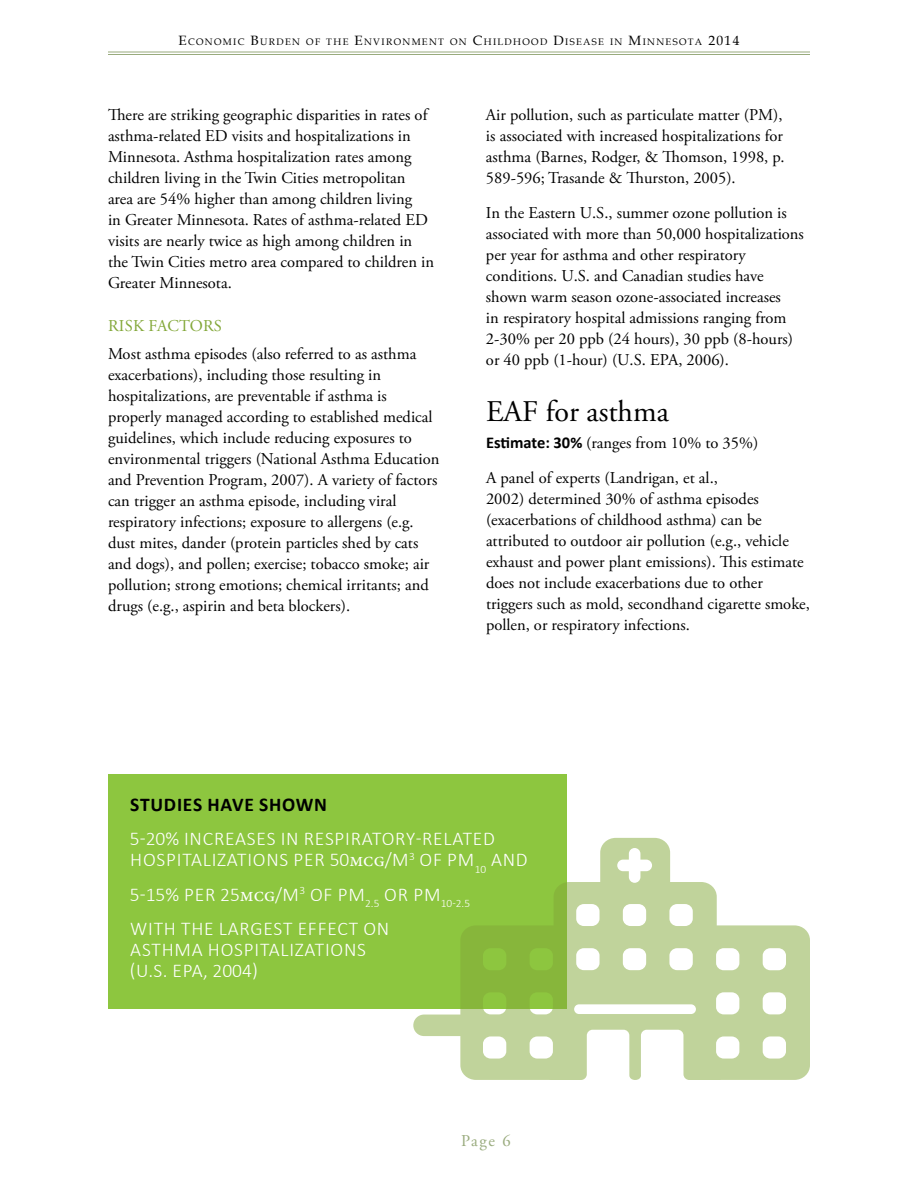
<style>
.page{position:relative;width:918px;height:1188px;background:#fff}
.page>*{position:absolute;margin:0;border:0;box-sizing:border-box;transform-origin:0 0}
.t1{font:30px "Adobe Garamond Pro";color:#000}
.t2{font:300 19.5px/21px "Calibri";letter-spacing:.04em;color:#fff}
.t3{font:700 19.5px "Calibri";letter-spacing:.04em;color:#000}
.t4{font:16.5px/21px "Adobe Garamond Pro";color:#000}
.t5{font:16.5px "Adobe Garamond Pro";letter-spacing:.015em;color:#82a738}
.t6{font:16.5px "Adobe Garamond Pro";color:#99ab7d}
.t7{font:300 11.4px "Calibri";color:#fff}
.t8{font:9.45px "Book Antiqua";letter-spacing:.145em;color:#000}
.s1{font-size:13.5px}
.s2{font-family:"Calibri";font-weight:700}
.s3{font-family:"Minion Pro";font-weight:400}
</style>
<div class="page">
<hr style="left:108px;top:52px;width:702px;height:1px;background:#99ab7d">
<hr style="left:108px;top:54px;width:702px;height:1px;background:#99ab7d">
<div style="left:108px;top:774px;width:459px;height:235px;background:#8dc63f"></div>
<svg style="left:413px;top:838px;width:397px;height:242px"></svg>
<p class="t8" style="left:179px;top:35px;width:562px"><span class="s1">E</span>CONOMIC <span class="s1">B</span>URDEN OF THE <span class="s1">E</span>NVIRONMENT ON <span class="s1">C</span>HILDHOOD <span class="s1">D</span>ISEASE IN <span class="s1">M</span>INNESOTA <span class="s1">2014</span></p>
<p class="t4" style="left:108px;top:105px;width:328px">There are striking geographic disparities in rates of asthma-related ED visits and hospitalizations in Minnesota. Asthma hospitalization rates among children living in the Twin Cities metropolitan area are 54% higher than among children living<br>in Greater Minnesota. Rates of asthma-related ED visits are nearly twice as high among children in the Twin Cities metro area compared to children in Greater Minnesota.</p>
<h3 class="t5" style="left:108px;top:316px;width:115px">RISK FACTORS</h3>
<p class="t4" style="left:108px;top:343px;width:333px">Most asthma episodes (also referred to as asthma exacerbations), including those resulting in hospitalizations, are preventable if asthma is properly managed according to established medical guidelines, which include reducing exposures to environmental triggers (National Asthma Education and Prevention Program, 2007). A variety of factors can trigger an asthma episode, including viral respiratory infections; exposure to allergens (e.g. dust mites, dander (protein particles shed by cats and dogs), and pollen; exercise; tobacco smoke; air pollution; strong emotions; chemical irritants; and drugs (e.g., aspirin and beta blockers).</p>
<p class="t4" style="left:486px;top:105px;width:300px">Air pollution, such as particulate matter (PM), is associated with increased hospitalizations for asthma (Barnes, Rodger, &amp; Thomson, 1998, p.<br>589-596; Trasande &amp; Thurston, 2005).</p>
<p class="t4" style="left:486px;top:202px;width:319px">In the Eastern U.S., summer ozone pollution is associated with more than 50,000 hospitalizations per year for asthma and other respiratory conditions. U.S. and Canadian studies have shown warm season ozone-associated increases<br>in respiratory hospital admissions ranging from 2-30% per 20 ppb (24 hours), 30 ppb (8-hours) or 40 ppb (1-hour) (U.S. EPA, 2006).</p>
<h3 class="t1" style="left:486px;top:393px;width:184px">EAF for asthma</h3>
<p class="t4" style="left:486px;top:433px;width:274px"><span class="s2">Estimate: 30%</span> (ranges from 10% to 35%)</p>
<p class="t4" style="left:486px;top:468px;width:325px">A panel of experts (Landrigan, et al.,<br>2002) determined 30% of asthma episodes (exacerbations of childhood asthma) can be attributed to outdoor air pollution (e.g., vehicle exhaust and power plant emissions). This estimate does not include exacerbations due to other triggers such as mold, secondhand cigarette smoke, pollen, or respiratory infections.</p>
<h3 class="t3" style="left:130px;top:792px;width:198px">STUDIES HAVE SHOWN</h3>
<p class="t2" style="left:130px;top:828px;width:399px">5-20% INCREASES IN RESPIRATORY-RELATED<br>HOSPITALIZATIONS PER 50<span class="s3">mcg</span>/M<sup>3</sup> OF PM<sub>10</sub> AND</p>
<p class="t2" style="left:130px;top:884px;width:251px">5-15% PER 25<span class="s3">mcg</span>/M<sup>3</sup> OF PM<sub>2.5</sub></p>
<p class="t2" style="left:130px;top:918px;width:261px">WITH THE LARGEST EFFECT ON<br>ASTHMA HOSPITALIZATIONS</p>
<p class="t2" style="left:130px;top:960px;width:129px">(U.S. EPA, 2004)</p>
<p class="t7" style="left:384px;top:896px;width:87px"><sup>OR</sup> <sup>PM</sup>10-2.5</p>
<p class="t6" style="left:461px;top:1131px;width:51px">Page 6</p>
</div>
